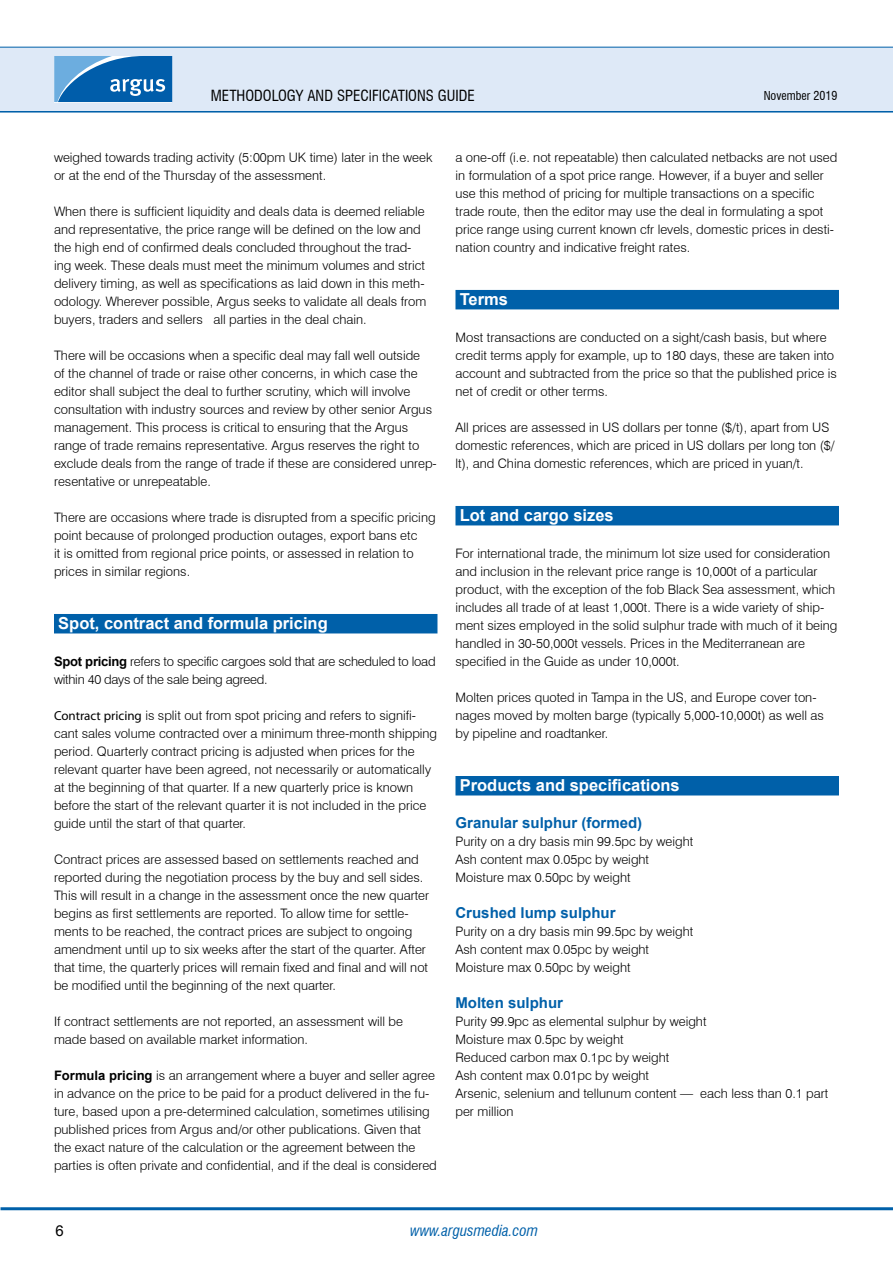
<style>
.page{position:relative;width:893px;height:1263px;background:#fff}
.page>*{position:absolute;margin:0;border:0;box-sizing:border-box;transform-origin:0 0}
.t1{font:700 16.5px "Arial";color:#fff}
.t2{font:700 15px "Arial";color:#0060a9}
.t3{font:condensed 15px "Swiss 721 BT";color:#000}
.t4{font:italic condensed 15px "Swiss 721 BT";color:#0060a9}
.t5{font:15px "Arial";color:#000}
.t6{font:300 13.05px/18px "Swiss 721 BT";color:#000}
.t7{font:300 13.05px/18px "Swiss 721 BT";letter-spacing:-.02em;color:#000}
.t8{font:condensed 12px "Swiss 721 BT";color:#000}
.s1{font-family:"Arial";font-weight:700}
.s2{font-family:"Myriad Pro";font-weight:400}
</style>
<div class="page">
<hr style="left:0;top:110px;width:893px;height:3px;background:#0060a9">
<div style="left:0;top:47px;width:893px;height:64px;background:#dee9f7"></div>
<hr style="left:0;top:47px;width:893px;height:1px;background:#0060a9">
<svg style="left:54px;top:56px;width:118px;height:46px;background:#307dbd"></svg>
<hr style="left:1px;top:1207px;width:892px;height:3px;background:#0060a9">
<div style="left:54px;top:614px;width:383px;height:19px;background:#0060a9"></div>
<div style="left:455px;top:290px;width:384px;height:19px;background:#0060a9"></div>
<div style="left:455px;top:506px;width:384px;height:19px;background:#0060a9"></div>
<div style="left:455px;top:776px;width:384px;height:19px;background:#0060a9"></div>
<p class="t3" style="left:211px;top:86px;width:265px">METHODOLOGY AND SPECIFICATIONS GUIDE</p>
<p class="t8" style="left:764px;top:88px;width:75px">NOVEMBER 2019</p>
<p class="t6" style="left:54px;top:148px;width:380px">weighed towards trading activity (5:00pm UK time) later in the week or at the end of the Thursday of the assessment.</p>
<p class="t6" style="left:54px;top:202px;width:374px">When there is sufficient liquidity and deals data is deemed reliable and representative, the price range will be defined on the low and the high end of confirmed deals concluded throughout the trad&shy;ing week. These deals must meet the minimum volumes and strict delivery timing, as well as specifications as laid down in this meth&shy;odology. Wherever possible, Argus seeks to validate all deals from buyers, traders and sellers all parties in the deal chain.</p>
<p class="t6" style="left:54px;top:346px;width:384px">There will be occasions when a specific deal may fall well outside<br>of the channel of trade or raise other concerns, in which case the editor shall subject the deal to further scrutiny, which will involve consultation with industry sources and review by other senior Argus management. This process is critical to ensuring that the Argus range of trade remains representative. Argus reserves the right to exclude deals from the range of trade if these are considered unrep&shy;resentative or unrepeatable.</p>
<p class="t6" style="left:54px;top:508px;width:383px">There are occasions where trade is disrupted from a specific pricing point because of prolonged production outages, export bans etc<br>it is omitted from regional price points, or assessed in relation to prices in similar regions.</p>
<p class="t1" style="left:58px;top:613px;width:271px">Spot, contract and formula pricing</p>
<p class="t7" style="left:54px;top:652px;width:383px"><span class="s1">Spot pricing</span> refers to specific cargoes sold that are scheduled to load within 40 days of the sale being agreed.</p>
<p class="t6" style="left:54px;top:706px;width:385px"><span class="s2">Contract pricing</span> is split out from spot pricing and refers to signifi&shy;cant sales volume contracted over a minimum three-month shipping period. Quarterly contract pricing is adjusted when prices for the relevant quarter have been agreed, not necessarily or automatically at the beginning of that quarter. If a new quarterly price is known before the start of the relevant quarter it is not included in the price guide until the start of that quarter.</p>
<p class="t6" style="left:54px;top:850px;width:377px">Contract prices are assessed based on settlements reached and reported during the negotiation process by the buy and sell sides.<br>This will result in a change in the assessment once the new quarter begins as first settlements are reported. To allow time for settle&shy;ments to be reached, the contract prices are subject to ongoing amendment until up to six weeks after the start of the quarter. After that time, the quarterly prices will remain fixed and final and will not be modified until the beginning of the next quarter.</p>
<p class="t6" style="left:54px;top:1012px;width:350px">If contract settlements are not reported, an assessment will be made based on available market information.</p>
<p class="t6" style="left:54px;top:1066px;width:384px"><span class="s1">Formula pricing</span> is an arrangement where a buyer and seller agree in advance on the price to be paid for a product delivered in the fu&shy;ture, based upon a pre-determined calculation, sometimes utilising published prices from Argus and/or other publications. Given that the exact nature of the calculation or the agreement between the parties is often private and confidential, and if the deal is considered</p>
<p class="t6" style="left:455px;top:148px;width:383px">a one-off (i.e. not repeatable) then calculated netbacks are not used in formulation of a spot price range. However, if a buyer and seller use this method of pricing for multiple transactions on a specific trade route, then the editor may use the deal in formulating a spot price range using current known cfr levels, domestic prices in desti&shy;nation country and indicative freight rates.</p>
<p class="t1" style="left:460px;top:289px;width:50px">Terms</p>
<p class="t6" style="left:455px;top:328px;width:383px">Most transactions are conducted on a sight/cash basis, but where credit terms apply for example, up to 180 days, these are taken into account and subtracted from the price so that the published price is net of credit or other terms.</p>
<p class="t6" style="left:455px;top:418px;width:381px">All prices are assessed in US dollars per tonne ($/t), apart from US domestic references, which are priced in US dollars per long ton ($/ lt), and China domestic references, which are priced in yuan/t.</p>
<p class="t1" style="left:460px;top:505px;width:156px">Lot and cargo sizes</p>
<p class="t6" style="left:455px;top:544px;width:383px">For international trade, the minimum lot size used for consideration and inclusion in the relevant price range is 10,000t of a particular product, with the exception of the fob Black Sea assessment, which includes all trade of at least 1,000t. There is a wide variety of ship&shy;ment sizes employed in the solid sulphur trade with much of it being handled in 30-50,000t vessels. Prices in the Mediterranean are specified in the Guide as under 10,000t.</p>
<p class="t6" style="left:455px;top:688px;width:370px">Molten prices quoted in Tampa in the US, and Europe cover ton&shy;nages moved by molten barge (typically 5,000-10,000t) as well as by pipeline and roadtanker.</p>
<p class="t1" style="left:460px;top:775px;width:222px">Products and specifications</p>
<p class="t2" style="left:455px;top:813px;width:188px">Granular sulphur (formed)</p>
<p class="t6" style="left:455px;top:832px;width:239px">Purity on a dry basis min 99.5pc by weight<br>Ash content max 0.05pc by weight<br>Moisture max 0.50pc by weight</p>
<p class="t2" style="left:455px;top:903px;width:162px">Crushed lump sulphur</p>
<p class="t6" style="left:455px;top:922px;width:239px">Purity on a dry basis min 99.5pc by weight<br>Ash content max 0.05pc by weight<br>Moisture max 0.50pc by weight</p>
<p class="t2" style="left:455px;top:993px;width:109px">Molten sulphur</p>
<p class="t6" style="left:455px;top:1012px;width:374px">Purity 99.9pc as elemental sulphur by weight<br>Moisture max 0.5pc by weight<br>Reduced carbon max 0.1pc by weight<br>Ash content max 0.01pc by weight<br>Arsenic, selenium and tellunum content — each less than 0.1 part per million</p>
<p class="t5" style="left:55px;top:1220px;width:10px">6</p>
<p class="t4" style="left:410px;top:1221px;width:129px">www.argusmedia.com</p>
</div>
